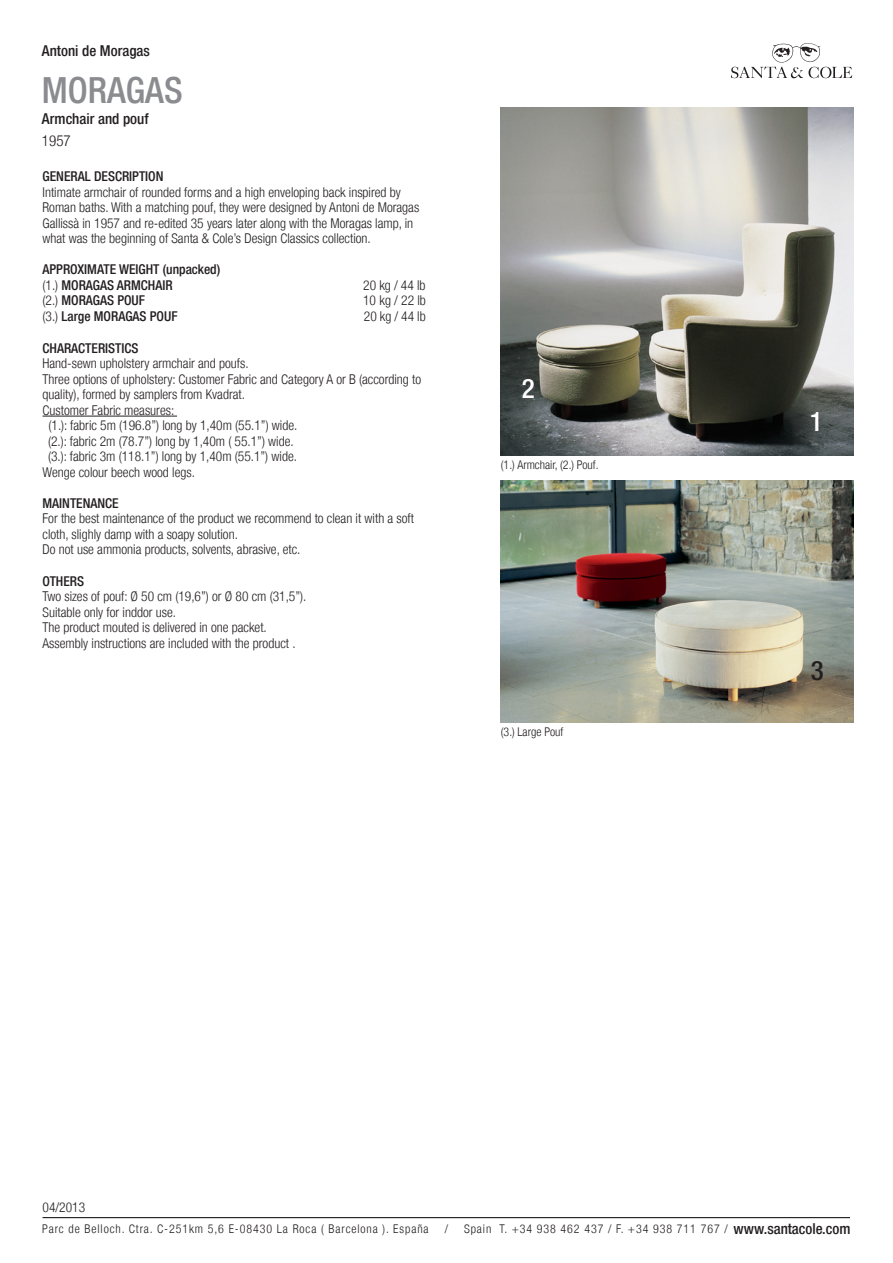
<style>
.page{position:relative;width:893px;height:1263px;background:#fff}
.page>*{position:absolute;margin:0;border:0;box-sizing:border-box;transform-origin:0 0}
.t1{font:500 condensed 36px "Helvetica Neue LT";color:#8a8c8f}
.t2{font:500 condensed 27px "Helvetica Neue LT";color:#fff}
.t3{font:500 condensed 27px "Helvetica Neue LT";color:#231f20}
.t4{font:500 condensed 15px "Helvetica Neue LT";color:#231f20}
.t5{font:300 condensed 15px "Helvetica Neue LT";color:#231f20}
.t6{font:300 condensed 13.5px/15.5px "Helvetica Neue LT";color:#231f20}
.t7{font:500 condensed 13.5px/15.6px "Helvetica Neue LT";color:#231f20}
.t8{font:300 condensed 12px "Helvetica Neue LT";letter-spacing:.075em;color:#231f20}
.t9{font:300 condensed 12px "Helvetica Neue LT";color:#231f20}
.s1{font-weight:300}
.s2{font-weight:500;font-size:15px}
</style>
<div class="page">
<hr style="left:43px;top:416px;width:128px;height:1px;background:#231f20">
<svg style="left:731px;top:43px;width:121px;height:36px"></svg>
<img style="left:501px;top:481px;width:352px;height:241px">
<img style="left:501px;top:107px;width:353px;height:348px">
<hr style="left:43px;top:1217px;width:807px;height:1px;background:#000">
<p class="t4" style="left:42px;top:42px;width:109px">Antoni de Moragas</p>
<h1 class="t1" style="left:42px;top:69px;width:142px">MORAGAS</h1>
<p class="t4" style="left:42px;top:109px;width:108px">Armchair and pouf</p>
<p class="t5" style="left:42px;top:132px;width:30px">1957</p>
<p class="t7" style="left:43px;top:168px;width:122px">GENERAL DESCRIPTION</p>
<p class="t6" style="left:43px;top:184px;width:378px">Intimate armchair of rounded forms and a high enveloping back inspired by Roman baths. With a matching pouf, they were designed by Antoni de Moragas Gallissà in 1957 and re-edited 35 years later along with the Moragas lamp, in what was the beginning of Santa &amp; Cole’s Design Classics collection.</p>
<p class="t7" style="left:43px;top:262px;width:179px">APPROXIMATE WEIGHT (unpacked) <span class="s1">(1.)</span> MORAGAS ARMCHAIR</p>
<p class="t6" style="left:363px;top:277px;width:64px">20 kg / 44 lb</p>
<p class="t7" style="left:43px;top:293px;width:104px"><span class="s1">(2.)</span> MORAGAS POUF</p>
<p class="t6" style="left:363px;top:293px;width:64px">10 kg / 22 lb</p>
<p class="t7" style="left:43px;top:308px;width:137px"><span class="s1">(3.)</span> Large MORAGAS POUF</p>
<p class="t6" style="left:364px;top:308px;width:63px">20 kg / 44 lb</p>
<p class="t7" style="left:43px;top:340px;width:98px">CHARACTERISTICS</p>
<p class="t6" style="left:43px;top:356px;width:208px">Hand-sewn upholstery armchair and poufs.</p>
<p class="t6" style="left:43px;top:371px;width:380px">Three options of upholstery: Customer Fabric and Category A or B (according to</p>
<p class="t6" style="left:43px;top:387px;width:204px">quality), formed by samplers from Kvadrat.</p>
<p class="t6" style="left:43px;top:402px;width:133px">Customer Fabric measures:</p>
<p class="t6" style="left:49px;top:418px;width:250px">(1.): fabric 5m (196.8”) long by 1,40m (55.1”) wide.</p>
<p class="t6" style="left:48px;top:433px;width:247px">(2.): fabric 2m (78.7”) long by 1,40m ( 55.1”) wide.</p>
<p class="t6" style="left:48px;top:449px;width:250px">(3.): fabric 3m (118.1”) long by 1,40m (55.1”) wide.</p>
<p class="t6" style="left:43px;top:464px;width:154px">Wenge colour beech wood legs.</p>
<p class="t7" style="left:43px;top:495px;width:78px">MAINTENANCE</p>
<p class="t6" style="left:43px;top:511px;width:373px">For the best maintenance of the product we recommend to clean it with a soft cloth, slighly damp with a soapy solution.<br>Do not use ammonia products, solvents, abrasive, etc.</p>
<p class="t7" style="left:43px;top:573px;width:43px">OTHERS</p>
<p class="t6" style="left:43px;top:588px;width:265px">Two sizes of pouf: Ø 50 cm (19,6”) or Ø 80 cm (31,5”).<br>Suitable only for inddor use.<br>The product mouted is delivered in one packet.<br>Assembly instructions are included with the product .</p>
<h2 class="t2" style="left:522px;top:372px;width:14px">2</h2>
<p class="t9" style="left:501px;top:458px;width:99px">(1.) Armchair, (2.) Pouf.</p>
<p class="t9" style="left:501px;top:725px;width:64px">(3.) Large Pouf</p>
<p class="t6" style="left:43px;top:1199px;width:44px">04/2013</p>
<h2 class="t2" style="left:810px;top:405px;width:14px">1</h2>
<h2 class="t3" style="left:811px;top:655px;width:14px">3</h2>
<p class="t8" style="left:42px;top:1222px;width:388px">Parc de Belloch. Ctra. C-251km 5,6 E-08430 La Roca ( Barcelona ). España</p>
<p class="t8" style="left:445px;top:1222px;width:5px">/</p>
<p class="t8" style="left:464px;top:1222px;width:388px">Spain T. +34 938 462 437 / F. +34 938 711 767 / <span class="s2">www.santacole.com</span></p>
</div>
